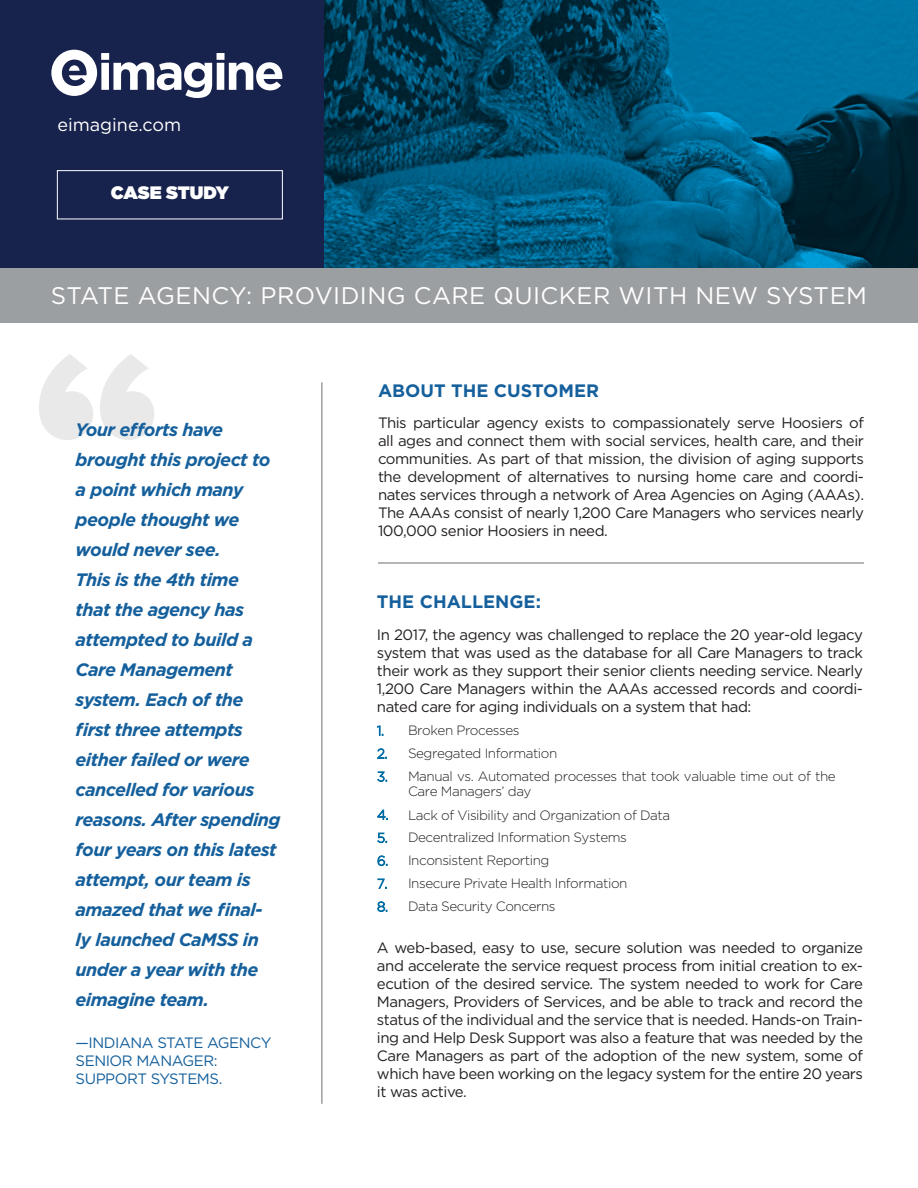
<style>
.page{position:relative;width:918px;height:1188px;background:#fff}
.page>*{position:absolute;margin:0;border:0;box-sizing:border-box;transform-origin:0 0}
.Subhead{font:24px "Gotham";letter-spacing:.02em;color:#fff}
.t1{font:italic 700 18px/30px "Gotham";letter-spacing:-.03em;color:#15609c}
.Subhead-2{font:700 18px "Gotham";color:#15609c}
.t2{font:18px "Gotham";color:#fff}
.Subhead-3{font:900 18px "Gotham";letter-spacing:-.01em;color:#fff}
.Body_Text{font:15px/18px "Gotham";letter-spacing:-.03em;color:#231f20;text-align:justify}
.t3{font:15px/18px "Gotham";letter-spacing:-.03em;color:#15609c}
.Bullet_List{font:300 13.5px/15.1px "Gotham";letter-spacing:-.035em;color:#231f20}
.s1{color:#006ca4}
</style>
<div class="page">
<img style="left:324px;top:0;width:594px;height:268px">
<svg style="left:39px;top:354px;width:115px;height:86px"></svg>
<hr style="left:321px;top:382px;width:2px;height:722px;background:#9c9fa1">
<div style="left:0;top:0;width:324px;height:270px;background:#18234d"></div>
<svg style="left:51px;top:50px;width:231px;height:48px"></svg>
<div style="left:0;top:268px;width:918px;height:55px;background:#9c9fa1"></div>
<div style="left:57px;top:170px;width:226px;height:49px;border:1px solid #fff"></div>
<hr style="left:378px;top:562px;width:486px;height:2px;background:#9c9fa1">
<p class="t2" style="left:57px;top:113px;width:125px">eimagine.com</p>
<p class="Subhead-3" style="left:111px;top:180px;width:120px">CASE STUDY</p>
<p class="Subhead" style="left:51px;top:280px;width:818px">STATE AGENCY: PROVIDING CARE QUICKER WITH NEW SYSTEM</p>
<p class="t1" style="left:76px;top:414px;width:207px">Your efforts have brought this project to a point which many people thought we would never see.<br>This is the 4th time<br>that the agency has attempted to build a<br>Care Management system. Each of the first three attempts either failed or were cancelled for various reasons. After spending four years on this latest attempt, our team is amazed that we final&shy;ly launched CaMSS in under a year with the eimagine team.</p>
<p class="t3" style="left:76px;top:1033px;width:197px">—INDIANA STATE AGENCY<br>SENIOR MANAGER:<br>SUPPORT SYSTEMS.</p>
<p class="Subhead-2" style="left:378px;top:378px;width:223px">ABOUT THE CUSTOMER</p>
<p class="Body_Text" style="left:378px;top:414px;width:488px">This particular agency exists to compassionately serve Hoosiers of all ages and connect them with social services, health care, and their communities. As part of that mission, the division of aging supports the development of alternatives to nursing home care and coordi&shy;nates services through a network of Area Agencies on Aging (AAAs).<br>The AAAs consist of nearly 1,200 Care Managers who services nearly 100,000 senior Hoosiers in need.</p>
<p class="Subhead-2" style="left:377px;top:590px;width:166px">THE CHALLENGE:</p>
<p class="Body_Text" style="left:377px;top:625px;width:488px">In 2017, the agency was challenged to replace the 20 year-old legacy system that was used as the database for all Care Managers to track their work as they support their senior clients needing service. Nearly 1,200 Care Managers within the AAAs accessed records and coordi&shy;nated care for aging individuals on a system that had:</p>
<p class="Bullet_List" style="left:377px;top:723px;width:144px"><span class="s1">1.</span> Broken Processes</p>
<p class="Bullet_List" style="left:377px;top:746px;width:182px"><span class="s1">2.</span> Segregated Information</p>
<p class="Bullet_List" style="left:408px;top:769px;width:429px;text-indent:-31px"><span class="s1">3.</span> Manual vs. Automated processes that took valuable time out of the<br>Care Managers’ day</p>
<p class="Bullet_List" style="left:377px;top:807px;width:295px"><span class="s1">4.</span> Lack of Visibility and Organization of Data</p>
<p class="Bullet_List" style="left:377px;top:830px;width:251px"><span class="s1">5.</span> Decentralized Information Systems</p>
<p class="Bullet_List" style="left:377px;top:853px;width:174px"><span class="s1">6.</span> Inconsistent Reporting</p>
<p class="Bullet_List" style="left:377px;top:876px;width:252px"><span class="s1">7.</span> Insecure Private Health Information</p>
<p class="Bullet_List" style="left:377px;top:899px;width:180px"><span class="s1">8.</span> Data Security Concerns</p>
<p class="Body_Text" style="left:377px;top:938px;width:488px">A web-based, easy to use, secure solution was needed to organize and accelerate the service request process from initial creation to ex&shy;ecution of the desired service. The system needed to work for Care Managers, Providers of Services, and be able to track and record the status of the individual and the service that is needed. Hands-on Train&shy;ing and Help Desk Support was also a feature that was needed by the Care Managers as part of the adoption of the new system, some of which have been working on the legacy system for the entire 20 years it was active.</p>
</div>
